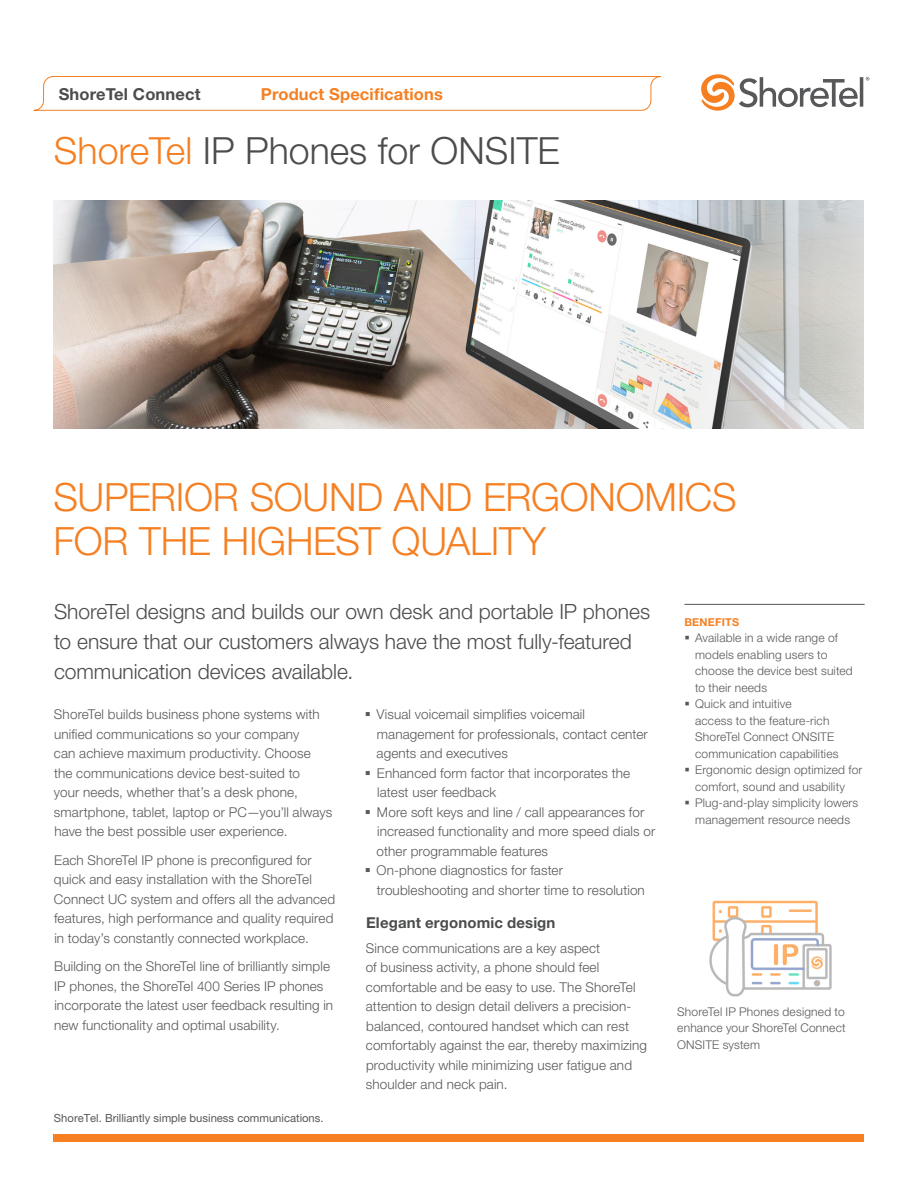
<style>
.page{position:relative;width:918px;height:1188px;background:#fff}
.page>*{position:absolute;margin:0;border:0;box-sizing:border-box;transform-origin:0 0}
.t1{font:300 39px/43.5px "Helvetica Neue LT Std";letter-spacing:-.005em;color:#f57f21}
.Banner{font:300 37.5px "Helvetica Neue LT Std";color:#4b4c4d}
.t2{font:300 21px/30px "Helvetica Neue LT Std";letter-spacing:-.005em;color:#4b4c4d}
.Eyebrow_page_one{font:700 16.5px "Helvetica Neue LT Std";letter-spacing:.01em;color:#f57f21}
.Eyebrow_page_one-2{font:700 16.5px "Helvetica Neue LT Std";letter-spacing:.01em;color:#4b4c4d}
.t3{font:700 15px "Helvetica Neue LT Std";letter-spacing:.01em;color:#4b4c4d}
.t4{font:300 13.5px/19.5px "Helvetica Neue LT Std";letter-spacing:.01em;color:#57585a}
.t5{font:300 12px/16.5px "Helvetica Neue LT Std";letter-spacing:.015em;color:#57585a}
.t6{font:11.25px "Helvetica Neue LT Std";color:#57585a}
.Sidebar_Head{font:700 10.8px "Helvetica Neue LT Std";letter-spacing:.025em;color:#f57f21}
.s1{color:#f57f21}
</style>
<div class="page">
<svg style="left:33px;top:76px;width:628px;height:35px"></svg>
<svg style="left:701px;top:74px;width:168px;height:37px"></svg>
<div style="left:54px;top:1134px;width:810px;height:7px;background:#f57f21"></div>
<hr style="left:684px;top:604px;width:181px;height:1px;background:#57585a">
<img style="left:53px;top:201px;width:811px;height:228px">
<img style="left:709px;top:900px;width:123px;height:97px">
<p class="Eyebrow_page_one-2" style="left:59px;top:84px;width:143px">ShoreTel Connect</p>
<p class="Eyebrow_page_one" style="left:261px;top:84px;width:184px">Product Specifications</p>
<p class="Banner" style="left:54px;top:128px;width:507px"><span class="s1">ShoreTel</span> IP Phones for ONSITE</p>
<p class="t1" style="left:53px;top:475px;width:685px">SUPERIOR SOUND AND ERGONOMICS<br>FOR THE HIGHEST QUALITY</p>
<p class="t2" style="left:54px;top:597px;width:598px">ShoreTel designs and builds our own desk and portable IP phones to ensure that our customers always have the most fully-featured communication devices available.</p>
<p class="t4" style="left:54px;top:704px;width:280px">ShoreTel builds business phone systems with unified communications so your company<br>can achieve maximum productivity. Choose the communications device best-suited to<br>your needs, whether that’s a desk phone, smartphone, tablet, laptop or PC—you’ll always have the best possible user experience.</p>
<p class="t4" style="left:54px;top:850px;width:283px">Each ShoreTel IP phone is preconfigured for quick and easy installation with the ShoreTel Connect UC system and offers all the advanced features, high performance and quality required in today’s constantly connected workplace.</p>
<p class="t4" style="left:54px;top:956px;width:281px">Building on the ShoreTel line of brilliantly simple IP phones, the ShoreTel 400 Series IP phones incorporate the latest user feedback resulting in new functionality and optimal usability.</p>
<p class="t4" style="left:377px;top:704px;width:273px;text-indent:-12px">▪ Visual voicemail simplifies voicemail management for professionals, contact center agents and executives</p>
<p class="t4" style="left:377px;top:763px;width:254px;text-indent:-13px">▪ Enhanced form factor that incorporates the latest user feedback</p>
<p class="t4" style="left:377px;top:802px;width:280px;text-indent:-12px">▪ More soft keys and line / call appearances for increased functionality and more speed dials or other programmable features</p>
<p class="t4" style="left:377px;top:860px;width:270px;text-indent:-12px">▪ On-phone diagnostics for faster troubleshooting and shorter time to resolution</p>
<p class="t3" style="left:366px;top:913px;width:191px">Elegant ergonomic design</p>
<p class="t4" style="left:366px;top:938px;width:283px">Since communications are a key aspect<br>of business activity, a phone should feel comfortable and be easy to use. The ShoreTel attention to design detail delivers a precision&shy;balanced, contoured handset which can rest comfortably against the ear, thereby maximizing productivity while minimizing user fatigue and shoulder and neck pain.</p>
<p class="t6" style="left:54px;top:1111px;width:271px">ShoreTel. Brilliantly simple business communications.</p>
<p class="Sidebar_Head" style="left:684px;top:615px;width:56px">BENEFITS</p>
<p class="t5" style="left:695px;top:629px;width:159px;text-indent:-11px">▪ Available in a wide range of models enabling users to choose the device best suited to their needs</p>
<p class="t5" style="left:695px;top:695px;width:145px;text-indent:-11px">▪ Quick and intuitive<br>access to the feature-rich<br>ShoreTel Connect ONSITE communication capabilities</p>
<p class="t5" style="left:684px;top:761px;width:179px;text-align:center">▪ Ergonomic design optimized for comfort, sound and usability</p>
<p class="t5" style="left:684px;top:794px;width:176px;text-align:center">▪ Plug-and-play simplicity lowers management resource needs</p>
<p class="t5" style="left:677px;top:1003px;width:170px;text-align:justify">ShoreTel IP Phones designed to enhance your ShoreTel Connect ONSITE system</p>
</div>
